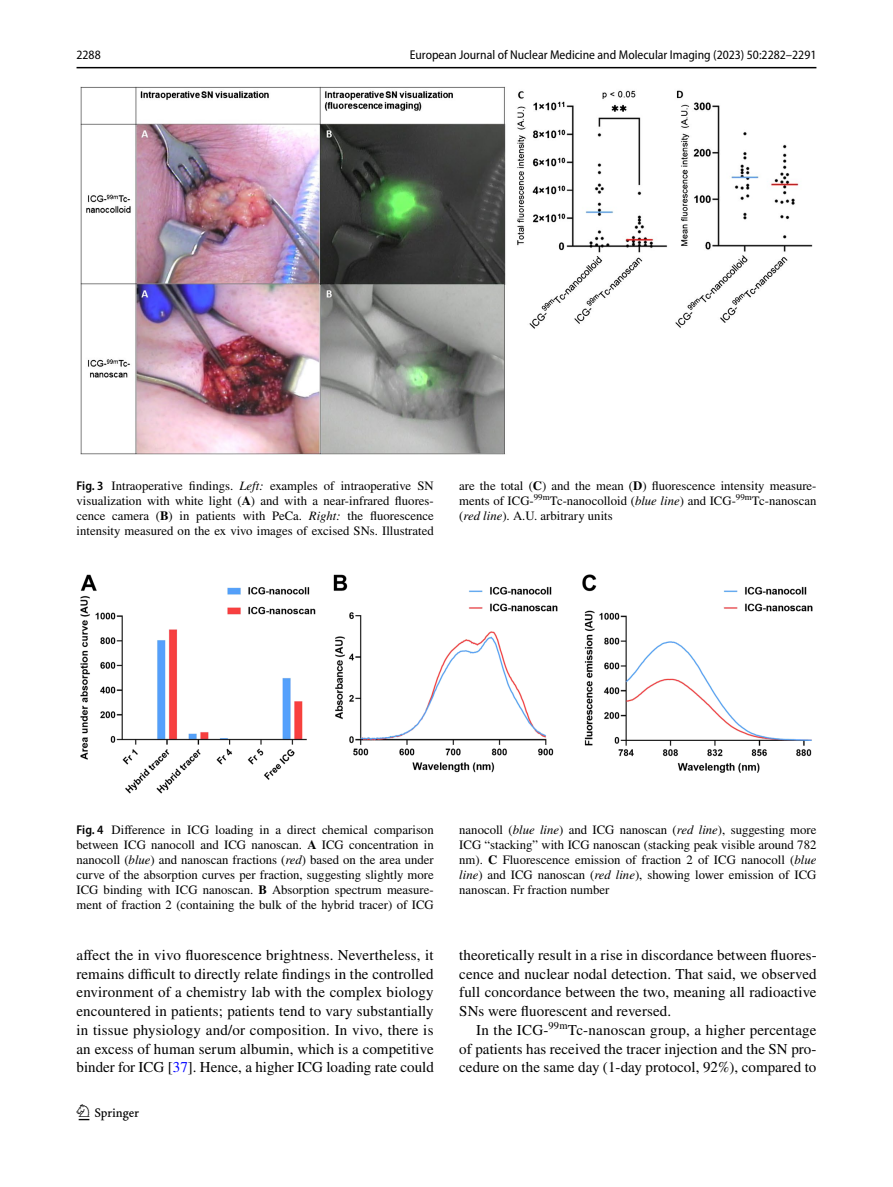
<style>
.page{position:relative;width:893px;height:1187px;background:#fff}
.page>*{position:absolute;margin:0;border:0;box-sizing:border-box;transform-origin:0 0}
.t1{font:22.5px "Springnew Regular 3";color:#000}
.t2{font:15px/18.8px "STIX";letter-spacing:.005em;color:#000;text-align:justify}
.t3{font:12.75px/15px "STIX";color:#000;text-align:justify}
.t4{font:semi-condensed 12.75px "Myriad Pro";color:#000}
.s1{font-family:"Myriad Pro";font-weight:600;font-stretch:semi-condensed}
.s2{font-style:italic}
.s3{font-weight:700}
.s4{color:#00f}
</style>
<div class="page">
<hr style="left:77px;top:67px;width:739px;height:1px;background:#000">
<img style="left:81px;top:87px;width:731px;height:368px">
<img style="left:81px;top:574px;width:731px;height:219px">
<p class="t4" style="left:77px;top:48px;width:26px">2288</p>
<p class="t4" style="left:410px;top:48px;width:408px">European Journal of Nuclear Medicine and Molecular Imaging (2023) 50:2282–2291</p>
<p class="t3" style="left:77px;top:479px;width:359px"><span class="s1">Fig. 3</span> Intraoperative findings. <span class="s2">Left:</span> examples of intraoperative SN visualization with white light (<span class="s3">A</span>) and with a near-infrared fluores&shy;cence camera (<span class="s3">B</span>) in patients with PeCa. <span class="s2">Right:</span> the fluorescence intensity measured on the ex vivo images of excised SNs. Illustrated</p>
<p class="t3" style="left:459px;top:479px;width:359px">are the total (<span class="s3">C</span>) and the mean (<span class="s3">D</span>) fluorescence intensity measure&shy;ments of ICG-<sup>99m</sup>Tc-nanocolloid (<span class="s2">blue line</span>) and ICG-<sup>99m</sup>Tc-nanoscan (<span class="s2">red line</span>). A.U. arbitrary units</p>
<p class="t3" style="left:77px;top:822px;width:359px"><span class="s1">Fig. 4</span> Difference in ICG loading in a direct chemical comparison between ICG nanocoll and ICG nanoscan. <span class="s3">A</span> ICG concentration in nanocoll (<span class="s2">blue</span>) and nanoscan fractions (<span class="s2">red</span>) based on the area under curve of the absorption curves per fraction, suggesting slightly more ICG binding with ICG nanoscan. <span class="s3">B</span> Absorption spectrum measure&shy;ment of fraction 2 (containing the bulk of the hybrid tracer) of ICG</p>
<p class="t3" style="left:459px;top:822px;width:359px">nanocoll (<span class="s2">blue line</span>) and ICG nanoscan (<span class="s2">red line</span>), suggesting more ICG “stacking” with ICG nanoscan (stacking peak visible around 782 nm). <span class="s3">C</span> Fluorescence emission of fraction 2 of ICG nanocoll (<span class="s2">blue line</span>) and ICG nanoscan (<span class="s2">red line</span>), showing lower emission of ICG nanoscan. Fr fraction number</p>
<p class="t2" style="left:77px;top:946px;width:359px">affect the in vivo fluorescence brightness. Nevertheless, it remains difficult to directly relate findings in the controlled environment of a chemistry lab with the complex biology encountered in patients; patients tend to vary substantially in tissue physiology and/or composition. In vivo, there is an excess of human serum albumin, which is a competitive binder for ICG [<span class="s4">37</span>]. Hence, a higher ICG loading rate could</p>
<p class="t2" style="left:459px;top:946px;width:359px">theoretically result in a rise in discordance between fluores&shy;cence and nuclear nodal detection. That said, we observed full concordance between the two, meaning all radioactive SNs were fluorescent and reversed.</p>
<p class="t2" style="left:459px;top:1021px;width:359px;text-indent:17px">In the ICG-<sup>99m</sup>Tc-nanoscan group, a higher percentage of patients has received the tracer injection and the SN pro&shy;cedure on the same day (1-day protocol, 92%), compared to</p>
<h1 class="t1" style="left:79px;top:1104px;width:62px">1 3</h1>
</div>
